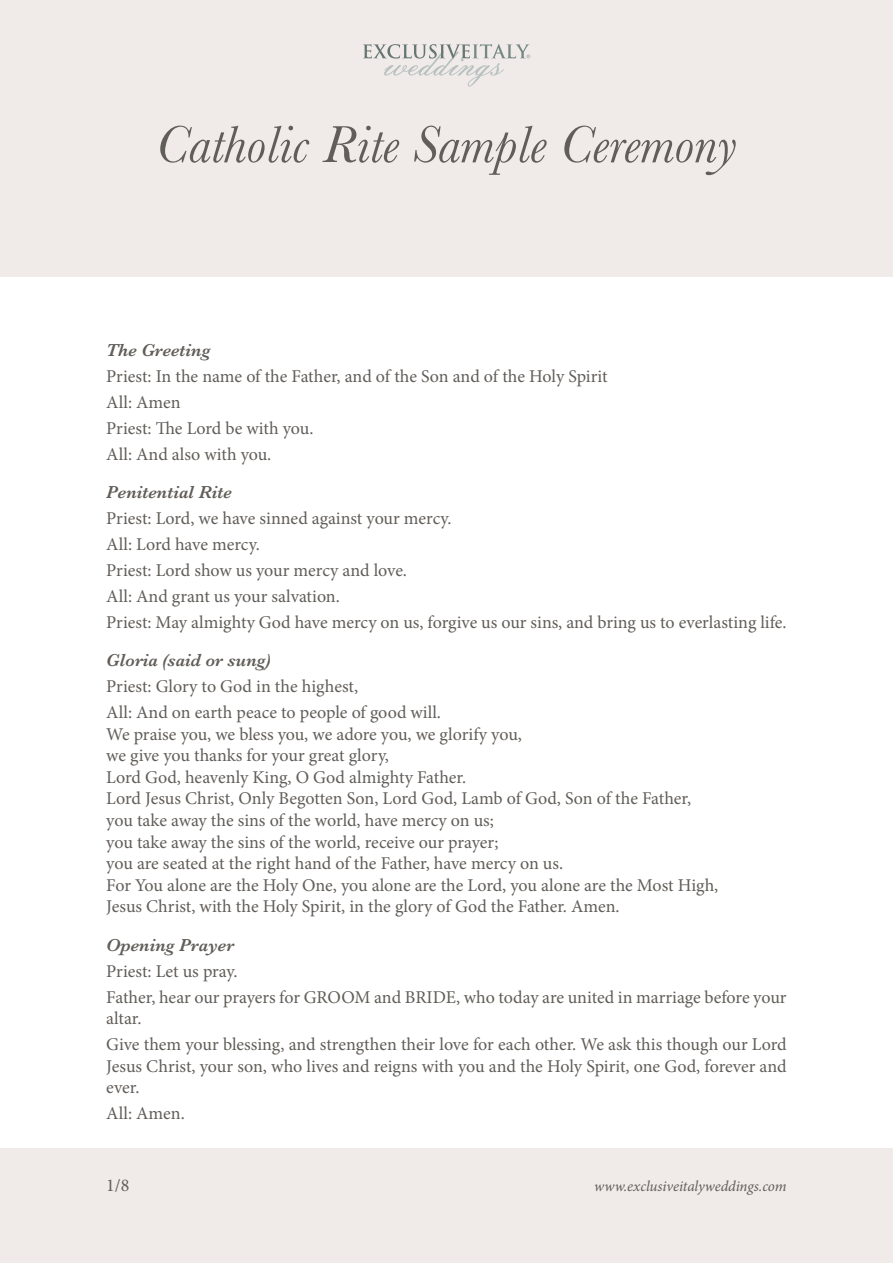
<style>
.page{position:relative;width:893px;height:1263px;background:#fff}
.page>*{position:absolute;margin:0;border:0;box-sizing:border-box;transform-origin:0 0}
.t1{font:italic 54px "Baskerville";color:#615d59}
.t2{font:18px/25.8px "Minion Pro";letter-spacing:-.005em;color:#615d59}
.t3{font:italic 600 18px "Baskerville";color:#615d59}
.t4{font:italic 15px "Minion Pro";letter-spacing:-.005em;color:#615d59}
</style>
<div class="page">
<div style="left:0;top:1148px;width:893px;height:115px;background:#f0eae8"></div>
<div style="left:0;top:0;width:893px;height:276px;background:#f0eae8"></div>
<svg style="left:363px;top:44px;width:167px;height:43px"></svg>
<h1 class="t1" style="left:156px;top:109px;width:583px">Catholic Rite Sample Ceremony</h1>
<p class="t3" style="left:106px;top:338px;width:106px">The Greeting</p>
<p class="t2" style="left:106px;top:364px;width:503px">Priest: In the name of the Father, and of the Son and of the Holy Spirit<br>All: Amen<br>Priest: The Lord be with you.<br>All: And also with you.</p>
<p class="t3" style="left:106px;top:480px;width:127px">Penitential Rite</p>
<p class="t2" style="left:106px;top:506px;width:682px">Priest: Lord, we have sinned against your mercy.<br>All: Lord have mercy.<br>Priest: Lord show us your mercy and love.<br>All: And grant us your salvation.<br>Priest: May almighty God have mercy on us, forgive us our sins, and bring us to everlasting life.</p>
<p class="t3" style="left:106px;top:648px;width:166px">Gloria (said or sung)</p>
<p class="t2" style="left:106px;top:674px;width:336px">Priest: Glory to God in the highest,<br>All: And on earth peace to people of good will.</p>
<p class="t2" style="left:106px;top:723px;width:614px;line-height:21.6px">We praise you, we bless you, we adore you, we glorify you,<br>we give you thanks for your great glory,<br>Lord God, heavenly King, O God almighty Father.<br>Lord Jesus Christ, Only Begotten Son, Lord God, Lamb of God, Son of the Father, you take away the sins of the world, have mercy on us;<br>you take away the sins of the world, receive our prayer;<br>you are seated at the right hand of the Father, have mercy on us.<br>For You alone are the Holy One, you alone are the Lord, you alone are the Most High, Jesus Christ, with the Holy Spirit, in the glory of God the Father. Amen.</p>
<p class="t3" style="left:106px;top:933px;width:129px">Opening Prayer</p>
<p class="t2" style="left:106px;top:958px;width:682px">Priest: Let us pray.<br>Father, hear our prayers for GROOM and BRIDE, who today are united in marriage before your</p>
<p class="t2" style="left:106px;top:1006px;width:682px">altar.<br>Give them your blessing, and strengthen their love for each other. We ask this though our Lord</p>
<p class="t2" style="left:106px;top:1055px;width:682px;line-height:21.6px">Jesus Christ, your son, who lives and reigns with you and the Holy Spirit, one God, forever and ever.</p>
<p class="t2" style="left:106px;top:1101px;width:80px">All: Amen.</p>
<p class="t2" style="left:106px;top:1172px;width:25px">1/8</p>
<p class="t4" style="left:594px;top:1176px;width:194px">www.exclusiveitalyweddings.com</p>
</div>
